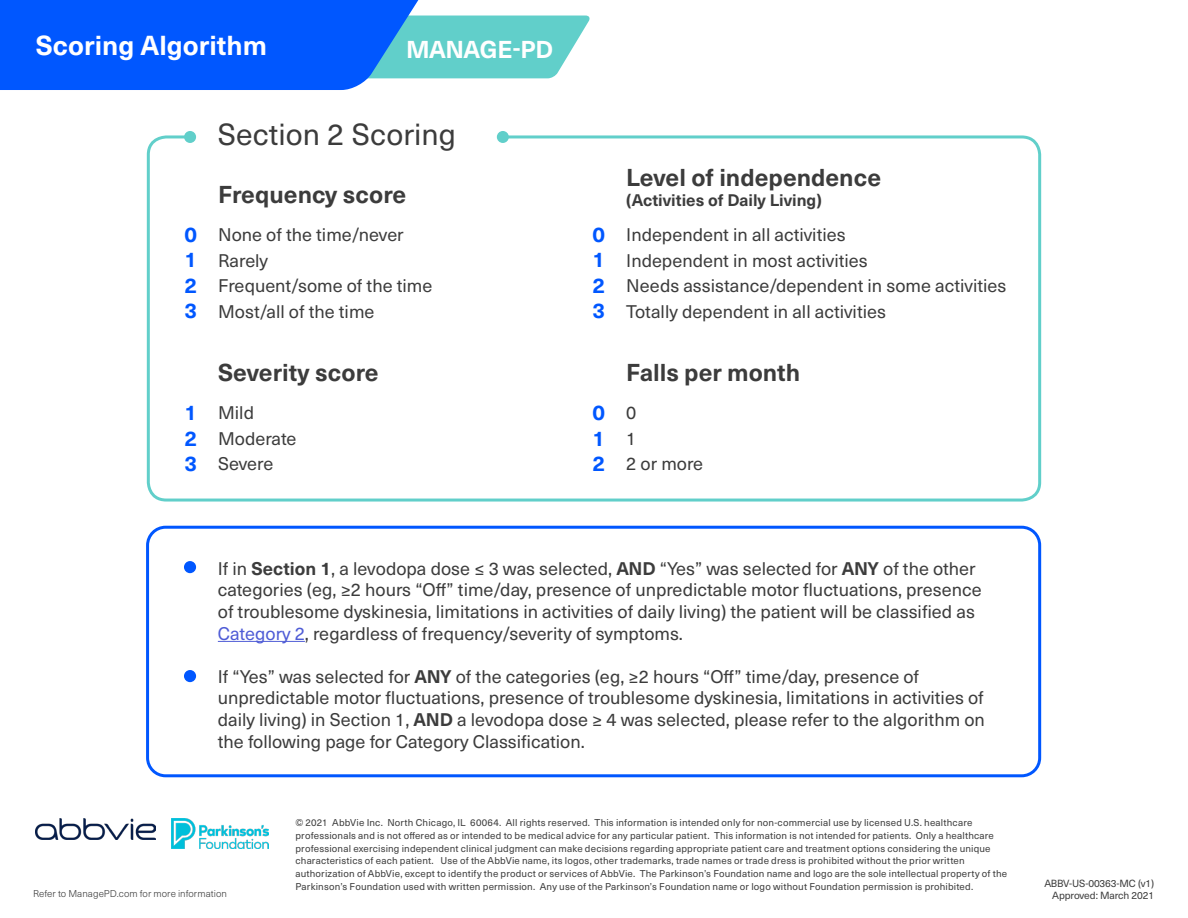
<style>
.page{position:relative;width:1188px;height:918px;background:#fff}
.page>*{position:absolute;margin:0;border:0;box-sizing:border-box;transform-origin:0 0}
.t1{font:30px "Neue Haas Unica Pro";color:#3c3c3c}
.t2{font:700 27px "Neue Haas Unica Pro";color:#fff}
.t3{font:700 24px "Neue Haas Unica Pro";color:#3c3c3c}
.t4{font:700 24px "Neue Haas Unica Pro";letter-spacing:-.02em;color:#fff}
.t5{font:700 21px "Neue Haas Unica Pro";color:#0057ff}
.t6{font:18px/21.6px "Neue Haas Unica Pro";color:#3c3c3c}
.t7{font:700 16.5px "Neue Haas Unica Pro";color:#3c3c3c}
.t8{font:10.2px/11.7px "Neue Haas Unica Pro";letter-spacing:-.01em;color:#3c3c3c;text-align:right}
.t9{font:9.75px/12.8px "Neue Haas Unica Pro";letter-spacing:.015em;color:#3c3c3c}
.t10{font:300 9.75px "Neue Haas Unica Pro";letter-spacing:.005em;color:#3c3c3c}
.s1{font-weight:700}
.s2{color:#4f5cd6}
</style>
<div class="page">
<svg style="left:0;top:0;width:590px;height:90px;background:#3485f3"></svg>
<img style="left:171px;top:818px;width:97px;height:31px">
<img style="left:35px;top:818px;width:120px;height:21px">
<div style="left:147px;top:135px;width:894px;height:367px;border:3px solid #61cfca;border-radius:18px"></div>
<div style="left:184px;top:131px;width:12px;height:12px;background:#61cfca;border-radius:50%"></div>
<div style="left:497px;top:131px;width:12px;height:12px;background:#61cfca;border-radius:50%"></div>
<hr style="left:218px;top:641px;width:87px;height:1px;background:#4f5cd6">
<div style="left:146px;top:526px;width:895px;height:251px;border:3px solid #0057ff;border-radius:18px"></div>
<div style="left:184px;top:561px;width:12px;height:12px;background:#0057ff;border-radius:50%"></div>
<div style="left:184px;top:670px;width:12px;height:12px;background:#0057ff;border-radius:50%"></div>
<h2 class="t2" style="left:36px;top:29px;width:232px">Scoring Algorithm</h2>
<h3 class="t4" style="left:406px;top:34px;width:149px">MANAGE-PD</h3>
<p class="t5" style="left:184px;top:222px;width:14px">0</p>
<p class="t5" style="left:184px;top:247px;width:14px">1</p>
<p class="t5" style="left:184px;top:273px;width:14px">2</p>
<p class="t5" style="left:184px;top:298px;width:14px">3</p>
<p class="t1" style="left:218px;top:116px;width:240px">Section 2 Scoring</p>
<p class="t3" style="left:218px;top:180px;width:190px">Frequency score</p>
<p class="t6" style="left:218px;top:224px;width:187px">None of the time/never</p>
<p class="t6" style="left:218px;top:250px;width:52px">Rarely</p>
<p class="t6" style="left:218px;top:275px;width:216px">Frequent/some of the time</p>
<p class="t6" style="left:218px;top:301px;width:158px">Most/all of the time</p>
<p class="t5" style="left:593px;top:222px;width:14px">0</p>
<p class="t5" style="left:593px;top:247px;width:14px">1</p>
<p class="t5" style="left:593px;top:273px;width:14px">2</p>
<p class="t5" style="left:593px;top:298px;width:14px">3</p>
<p class="t3" style="left:626px;top:163px;width:256px">Level of independence</p>
<p class="t7" style="left:626px;top:190px;width:197px">(Activities of Daily Living)</p>
<p class="t6" style="left:626px;top:224px;width:221px">Independent in all activities</p>
<p class="t6" style="left:626px;top:250px;width:243px">Independent in most activities</p>
<p class="t6" style="left:626px;top:275px;width:382px">Needs assistance/dependent in some activities</p>
<p class="t6" style="left:626px;top:301px;width:261px">Totally dependent in all activities</p>
<p class="t5" style="left:184px;top:400px;width:14px">1</p>
<p class="t5" style="left:184px;top:425px;width:14px">2</p>
<p class="t5" style="left:184px;top:451px;width:14px">3</p>
<p class="t3" style="left:218px;top:358px;width:162px">Severity score</p>
<p class="t3" style="left:626px;top:358px;width:175px">Falls per month</p>
<p class="t6" style="left:218px;top:402px;width:37px">Mild</p>
<p class="t6" style="left:218px;top:428px;width:80px">Moderate</p>
<p class="t6" style="left:218px;top:453px;width:57px">Severe</p>
<p class="t5" style="left:593px;top:400px;width:14px">0</p>
<p class="t5" style="left:593px;top:425px;width:14px">1</p>
<p class="t5" style="left:593px;top:451px;width:14px">2</p>
<p class="t6" style="left:626px;top:402px;width:12px">0</p>
<p class="t6" style="left:626px;top:428px;width:12px">1</p>
<p class="t6" style="left:626px;top:453px;width:78px">2 or more</p>
<p class="t6" style="left:218px;top:558px;width:765px">If in <span class="s1">Section 1</span>, a levodopa dose ≤ 3 was selected, <span class="s1">AND</span> “Yes” was selected for <span class="s1">ANY</span> of the other categories (eg, ≥2 hours “Off” time/day, presence of unpredictable motor fluctuations, presence of troublesome dyskinesia, limitations in activities of daily living) the patient will be classified as <span class="s2">Category 2</span>, regardless of frequency/severity of symptoms.</p>
<p class="t6" style="left:218px;top:666px;width:769px">If “Yes” was selected for <span class="s1">ANY</span> of the categories (eg, ≥2 hours “Off” time/day, presence of unpredictable motor fluctuations, presence of troublesome dyskinesia, limitations in activities of daily living) in Section 1, <span class="s1">AND</span> a levodopa dose ≥ 4 was selected, please refer to the algorithm on the following page for Category Classification.</p>
<p class="t10" style="left:33px;top:888px;width:196px">Refer to ManagePD.com for more information</p>
<p class="t9" style="left:296px;top:816px;width:713px">© 2021 AbbVie Inc. North Chicago, IL 60064. All rights reserved. This information is intended only for non-commercial use by licensed U.S. healthcare professionals and is not offered as or intended to be medical advice for any particular patient. This information is not intended for patients. Only a healthcare professional exercising independent clinical judgment can make decisions regarding appropriate patient care and treatment options considering the unique characteristics of each patient. Use of the AbbVie name, its logos, other trademarks, trade names or trade dress is prohibited without the prior written authorization of AbbVie, except to identify the product or services of AbbVie. The Parkinson’s Foundation name and logo are the sole intellectual property of the Parkinson’s Foundation used with written permission. Any use of the Parkinson’s Foundation name or logo without Foundation permission is prohibited.</p>
<p class="t8" style="left:1044px;top:878px;width:111px">ABBV-US-00363-MC (v1)<br>Approved: March 2021</p>
</div>
